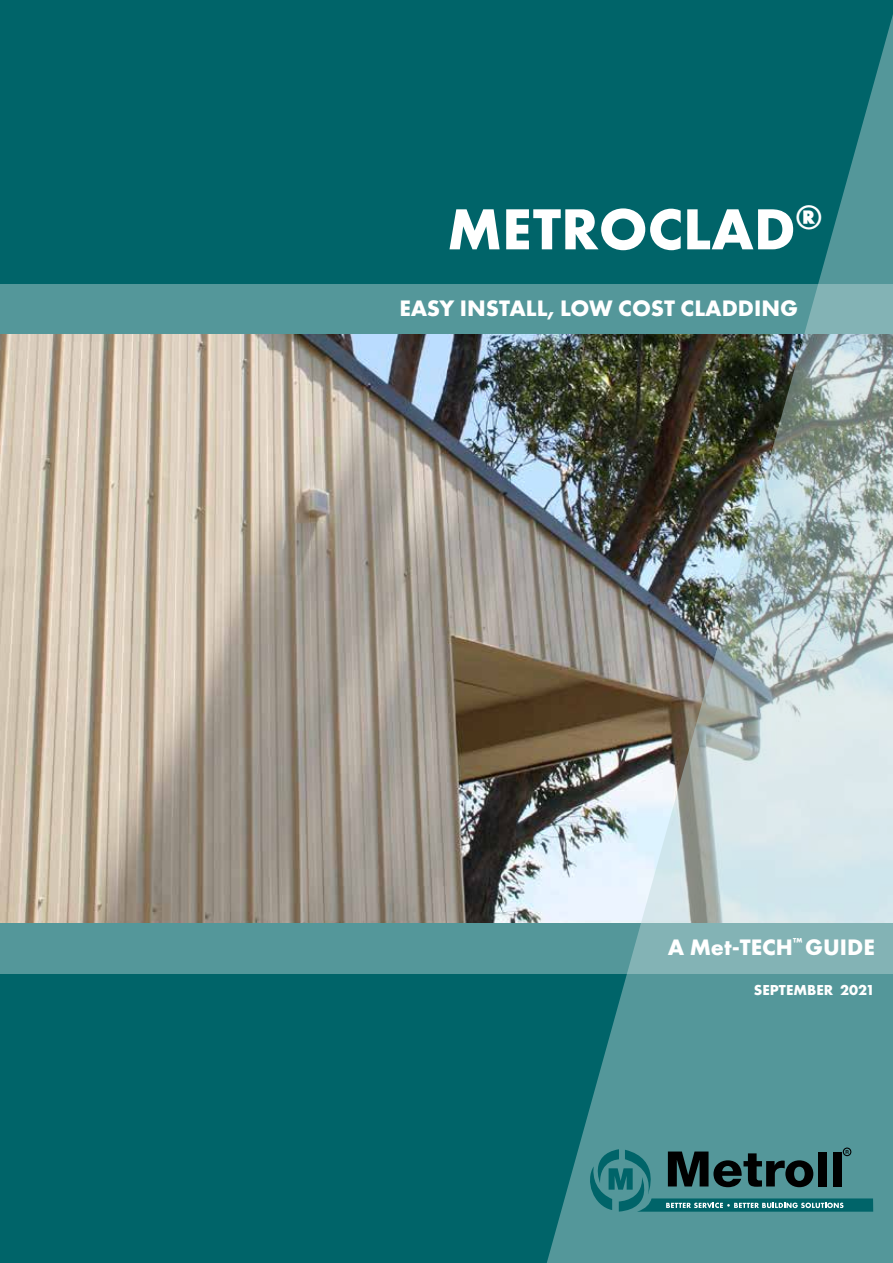
<style>
.page{position:relative;width:893px;height:1263px;background:#006469}
.page>*{position:absolute;margin:0;border:0;box-sizing:border-box;transform-origin:0 0}
.t1{font:700 60px "Futura PT";color:#fff}
.t2{font:700 23.25px "Futura PT";color:#fff}
.t3{font:700 15px "Futura PT";color:#fff}
</style>
<div class="page">
<div style="left:0;top:285px;width:893px;height:51px;background:#54979a"></div>
<div style="left:0;top:923px;width:893px;height:51px;background:#54979a"></div>
<img style="left:0;top:335px;width:543px;height:588px">
<img style="left:543px;top:15px;width:350px;height:1248px">
<div style="left:843px;top:1147px;width:8px;height:9px;border:1px solid #000;border-radius:50%"></div>
<svg style="left:584px;top:1149px;width:289px;height:63px"></svg>
<h1 class="t1" style="left:447px;top:191px;width:377px">METROCLAD<sup>®</sup></h1>
<p class="t2" style="left:400px;top:293px;width:400px">EASY INSTALL, LOW COST CLADDING</p>
<p class="t2" style="left:668px;top:933px;width:209px">A Met-TECH<sup>™</sup> GUIDE</p>
<p class="t3" style="left:754px;top:980px;width:122px">SEPTEMBER 2021</p>
</div>
